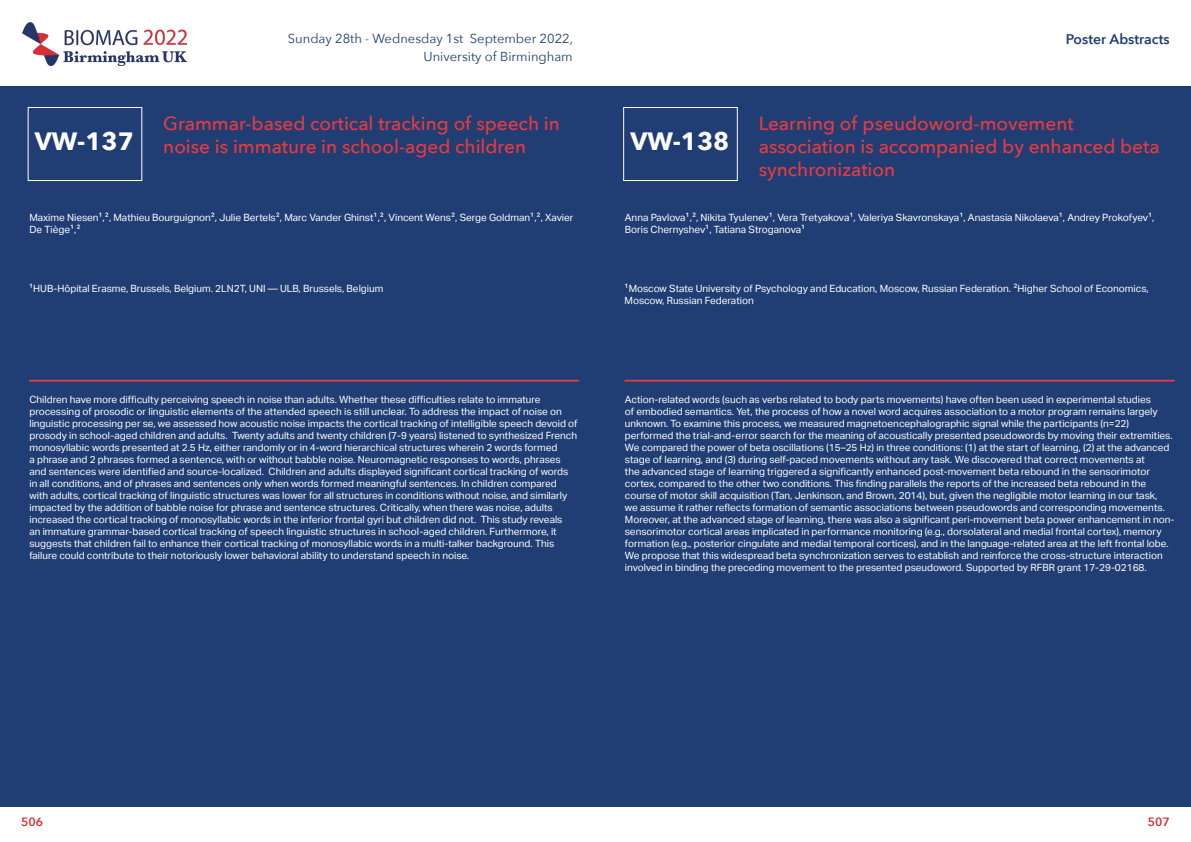
<style>
.page{position:relative;width:1191px;height:842px;background:#fff}
.page>*{position:absolute;margin:0;border:0;box-sizing:border-box;transform-origin:0 0}
.t1{font:700 25px "Avenir Next";color:#fff}
.t2{font:500 19px/22.8px "Avenir Next";color:#e73b41}
.t3{font:600 14px "Avenir Next";color:#203e74}
.t4{font:13px/18px "Avenir Next";color:#203e74;text-align:right}
.t5{font:600 12px "Avenir Next";color:#dc2c34}
.t6{font:10px/12px "Aktiv Grotesk";color:#fff}
</style>
<div class="page">
<div style="left:0;top:86px;width:595px;height:720px;background:#203e74"></div>
<div style="left:595px;top:86px;width:596px;height:720px;background:#203e74"></div>
<img style="left:23px;top:23px;width:164px;height:42px">
<div style="left:28px;top:107px;width:114px;height:74px;border:1px solid #fff"></div>
<div style="left:623px;top:107px;width:115px;height:74px;border:1px solid #fff"></div>
<hr style="left:29px;top:380px;width:550px;height:2px;background:#e73b41">
<hr style="left:624px;top:380px;width:550px;height:2px;background:#e73b41">
<p class="t1" style="left:35px;top:119px;width:100px">VW-137</p>
<h3 class="t4" style="left:288px;top:29px;width:287px">Sunday 28th - Wednesday 1st September 2022,<br>University of Birmingham</h3>
<h3 class="t3" style="left:1066px;top:27px;width:105px">Poster Abstracts</h3>
<p class="t2" style="left:163px;top:112px;width:398px">Grammar-based cortical tracking of speech in noise is immature in school-aged children</p>
<p class="t1" style="left:630px;top:119px;width:100px">VW-138</p>
<p class="t2" style="left:759px;top:112px;width:402px">Learning of pseudoword-movement association is accompanied by enhanced beta synchronization</p>
<p class="t6" style="left:29px;top:212px;width:545px">Maxime Niesen1,2, Mathieu Bourguignon2, Julie Bertels2, Marc Vander Ghinst1,2, Vincent Wens2, Serge Goldman1,2, Xavier<br>De Tiège1,2</p>
<p class="t6" style="left:625px;top:212px;width:531px">Anna Pavlova1,2, Nikita Tyulenev1, Vera Tretyakova1, Valeriya Skavronskaya1, Anastasia Nikolaeva1, Andrey Prokofyev1,<br>Boris Chernyshev1, Tatiana Stroganova1</p>
<p class="t6" style="left:29px;top:283px;width:356px">1HUB-Hôpital Erasme, Brussels, Belgium. 2LN2T, UNI — ULB, Brussels, Belgium</p>
<p class="t6" style="left:624px;top:283px;width:526px">1Moscow State University of Psychology and Education, Moscow, Russian Federation. 2Higher School of Economics,<br>Moscow, Russian Federation</p>
<p class="t6" style="left:29px;top:394px;width:550px">Children have more difficulty perceiving speech in noise than adults. Whether these difficulties relate to immature processing of prosodic or linguistic elements of the attended speech is still unclear. To address the impact of noise on linguistic processing per se, we assessed how acoustic noise impacts the cortical tracking of intelligible speech devoid of prosody in school-aged children and adults. Twenty adults and twenty children (7-9 years) listened to synthesized French monosyllabic words presented at 2.5 Hz, either randomly or in 4-word hierarchical structures wherein 2 words formed<br>a phrase and 2 phrases formed a sentence, with or without babble noise. Neuromagnetic responses to words, phrases and sentences were identified and source-localized. Children and adults displayed significant cortical tracking of words in all conditions, and of phrases and sentences only when words formed meaningful sentences. In children compared with adults, cortical tracking of linguistic structures was lower for all structures in conditions without noise, and similarly impacted by the addition of babble noise for phrase and sentence structures. Critically, when there was noise, adults increased the cortical tracking of monosyllabic words in the inferior frontal gyri but children did not. This study reveals<br>an immature grammar-based cortical tracking of speech linguistic structures in school-aged children. Furthermore, it suggests that children fail to enhance their cortical tracking of monosyllabic words in a multi-talker background. This failure could contribute to their notoriously lower behavioral ability to understand speech in noise.</p>
<p class="t6" style="left:625px;top:394px;width:551px">Action-related words (such as verbs related to body parts movements) have often been used in experimental studies<br>of embodied semantics. Yet, the process of how a novel word acquires association to a motor program remains largely unknown. To examine this process, we measured magnetoencephalographic signal while the participants (n=22) performed the trial-and-error search for the meaning of acoustically presented pseudowords by moving their extremities.<br>We compared the power of beta oscillations (15–25 Hz) in three conditions: (1) at the start of learning, (2) at the advanced stage of learning, and (3) during self-paced movements without any task. We discovered that correct movements at<br>the advanced stage of learning triggered a significantly enhanced post-movement beta rebound in the sensorimotor cortex, compared to the other two conditions. This finding parallels the reports of the increased beta rebound in the course of motor skill acquisition (Tan, Jenkinson, and Brown, 2014), but, given the negligible motor learning in our task,<br>we assume it rather reflects formation of semantic associations between pseudowords and corresponding movements.<br>Moreover, at the advanced stage of learning, there was also a significant peri-movement beta power enhancement in non&shy;sensorimotor cortical areas implicated in performance monitoring (e.g., dorsolateral and medial frontal cortex), memory formation (e.g., posterior cingulate and medial temporal cortices), and in the language-related area at the left frontal lobe.<br>We propose that this widespread beta synchronization serves to establish and reinforce the cross-structure interaction involved in binding the preceding movement to the presented pseudoword. Supported by RFBR grant 17-29-02168.</p>
<p class="t5" style="left:21px;top:812px;width:23px">506</p>
<p class="t5" style="left:1147px;top:812px;width:23px">507</p>
</div>
